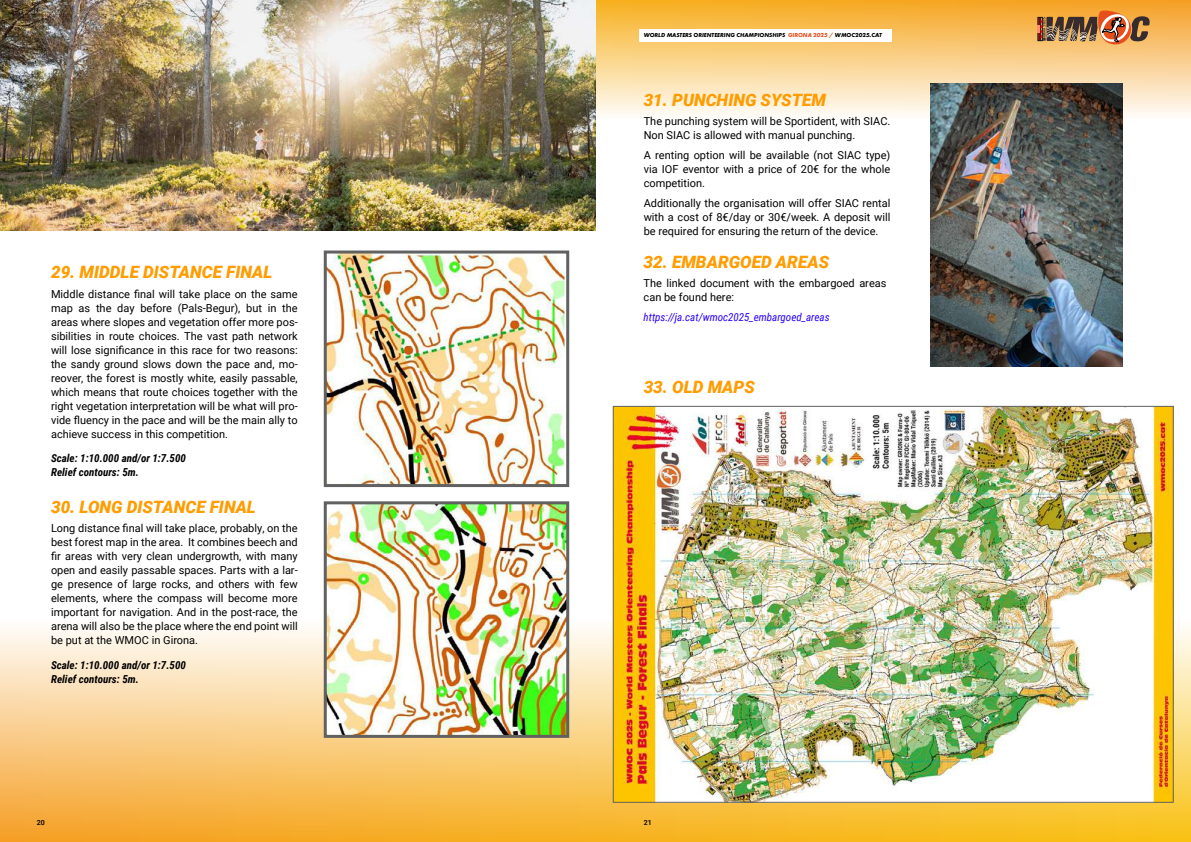
<style>
.page{position:relative;width:1191px;height:842px;background:#fff}
.page>*{position:absolute;margin:0;border:0;box-sizing:border-box;transform-origin:0 0}
.t1{font:italic 900 17px "Roboto";color:#ff9c00}
.t2{font:11px/14px "Roboto";color:#000;text-align:justify}
.t3{font:italic 700 11px/14px "Roboto Condensed";color:#000}
.t4{font:italic 11px "Roboto Condensed";color:#2800ff}
.t5{font:500 7px "Roboto";color:#000}
.t6{font:italic 700 6px "Futura PT";color:#000}
.s1{color:#e64f1c}
</style>
<div class="page">
<svg style="left:0;top:619px;width:1191px;height:223px;background:#f8ca72"></svg>
<div style="left:0;top:0;width:1191px;height:118px;background:linear-gradient(to bottom,#f6a820,#fdfaf5)"></div>
<hr style="left:1037px;top:17px;width:2px;height:24px;background:#e00a17">
<svg style="left:1038px;top:9px;width:112px;height:35px;background:#b27c4b"></svg>
<div style="left:638px;top:29px;width:253px;height:13px;background:#fff"></div>
<img style="left:615px;top:408px;width:556px;height:392px">
<img style="left:930px;top:84px;width:192px;height:282px">
<img style="left:328px;top:254px;width:237px;height:229px">
<div style="left:324px;top:250px;width:245px;height:237px;border:3px solid #616161"></div>
<img style="left:0;top:0;width:595px;height:231px">
<img style="left:328px;top:505px;width:237px;height:229px">
<div style="left:324px;top:501px;width:245px;height:237px;border:3px solid #616161"></div>
<h1 class="t1" style="left:51px;top:260px;width:223px">29. MIDDLE DISTANCE FINAL</h1>
<p class="t2" style="left:51px;top:286px;width:248px">Middle distance final will take place on the same map as the day before (Pals-Begur), but in the areas where slopes and vegetation offer more pos&shy;sibilities in route choices. The vast path network will lose significance in this race for two reasons: the sandy ground slows down the pace and, mo&shy;reover, the forest is mostly white, easily passable, which means that route choices together with the right vegetation interpretation will be what will pro&shy;vide fluency in the pace and will be the main ally to achieve success in this competition.</p>
<p class="t3" style="left:51px;top:451px;width:136px">Scale: 1:10.000 and/or 1:7.500<br>Relief contours: 5m.</p>
<h1 class="t1" style="left:51px;top:495px;width:206px">30. LONG DISTANCE FINAL</h1>
<p class="t2" style="left:51px;top:521px;width:248px">Long distance final will take place, probably, on the best forest map in the area. It combines beech and fir areas with very clean undergrowth, with many open and easily passable spaces. Parts with a lar&shy;ge presence of large rocks, and others with few elements, where the compass will become more important for navigation. And in the post-race, the arena will also be the place where the end point will be put at the WMOC in Girona.</p>
<p class="t3" style="left:51px;top:658px;width:136px">Scale: 1:10.000 and/or 1:7.500<br>Relief contours: 5m.</p>
<p class="t5" style="left:37px;top:817px;width:9px">20</p>
<p class="t6" style="left:643px;top:32px;width:240px">WORLD MASTERS ORIENTEERING CHAMPIONSHIPS <span class="s1">GIRONA 2025 /</span> WMOC2025.CAT</p>
<h1 class="t1" style="left:643px;top:88px;width:184px">31. PUNCHING SYSTEM</h1>
<p class="t2" style="left:643px;top:114px;width:248px">The punching system will be Sportident, with SIAC.<br>Non SIAC is allowed with manual punching.</p>
<p class="t2" style="left:643px;top:148px;width:248px">A renting option will be available (not SIAC type) via IOF eventor with a price of 20€ for the whole competition.</p>
<p class="t2" style="left:643px;top:195px;width:248px">Additionally the organisation will offer SIAC rental with a cost of 8€/day or 30€/week. A deposit will be required for ensuring the return of the device.</p>
<h1 class="t1" style="left:643px;top:250px;width:187px">32. EMBARGOED AREAS</h1>
<p class="t2" style="left:643px;top:276px;width:244px">The linked document with the embargoed areas can be found here:</p>
<p class="t4" style="left:643px;top:309px;width:187px">https://ja.cat/wmoc2025_embargoed_areas</p>
<h1 class="t1" style="left:643px;top:375px;width:113px">33. OLD MAPS</h1>
<p class="t5" style="left:643px;top:817px;width:9px">21</p>
</div>
